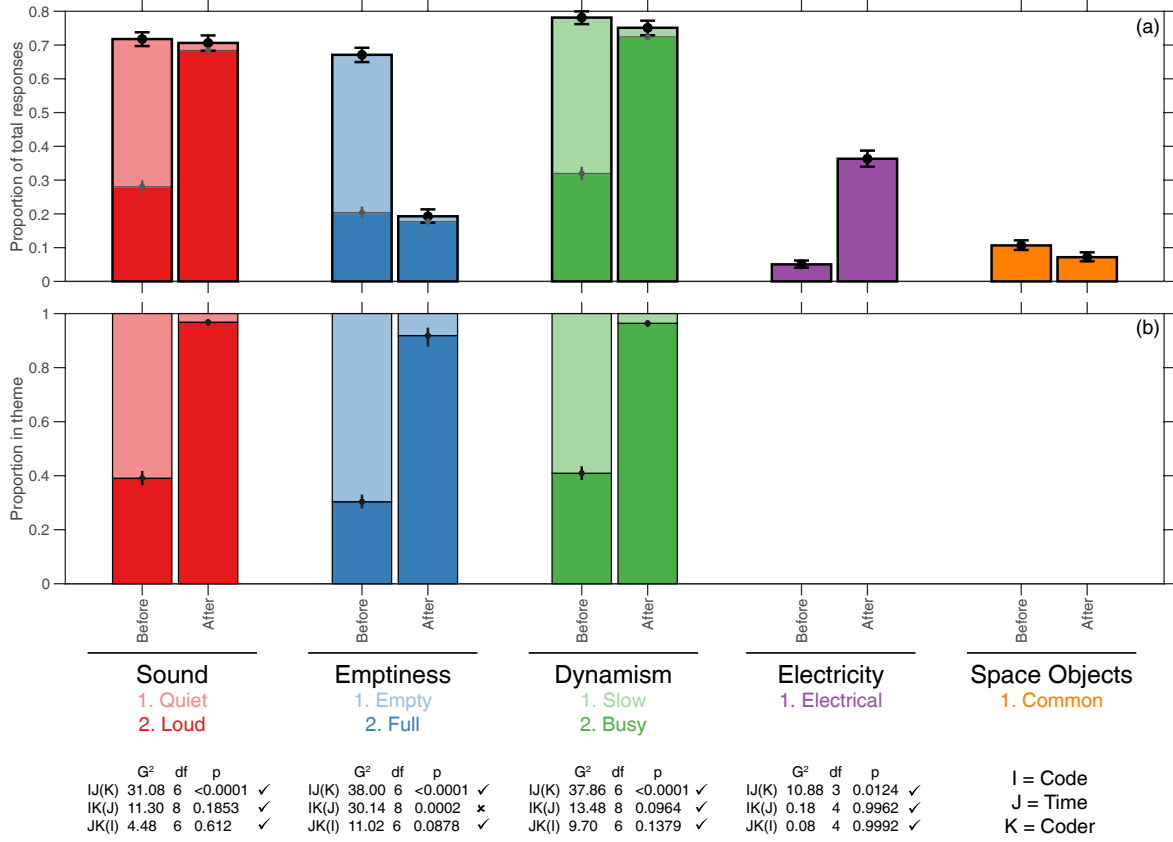
<style>
.page{position:relative;width:1173px;height:842px;background:#fff}
.page>*{position:absolute;margin:0;border:0;box-sizing:border-box;transform-origin:0 0}
.t1{font:25px "Helvetica LT Com";color:#000}
.t2{font:20px/24px "Helvetica LT Com";color:#000;text-align:center}
.t3{font:20px "Helvetica LT Com";color:#984ea3}
.t4{font:20px "Helvetica LT Com";color:#ff7f00}
.t5{font:20px "Helvetica LT Com";color:#f28d8e}
.t6{font:20px "Helvetica LT Com";color:#9bbfdc}
.t7{font:20px "Helvetica LT Com";color:#e41a1c}
.t8{font:20px "Helvetica LT Com";color:#377eb8}
.t9{font:20px "Helvetica LT Com";color:#a6d7a5}
.t10{font:20px "Helvetica LT Com";color:#4daf4a}
.t11{font:16.5px "Helvetica LT Com";color:#4a4a49}
.t12{font:15px/18px "Helvetica LT Com";color:#000}
.t13{font:15px "Helvetica LT Com";color:#4a4a49}
</style>
<div class="page">
<svg style="left:1086px;top:302px;width:2px;height:11px"></svg>
<svg style="left:1020px;top:302px;width:2px;height:11px"></svg>
<svg style="left:1086px;top:584px;width:2px;height:10px"></svg>
<svg style="left:1020px;top:584px;width:2px;height:10px"></svg>
<hr style="left:65px;top:313px;width:1099px;height:1px;background:#262626">
<hr style="left:1163px;top:313px;width:2px;height:270px;background:#262626">
<hr style="left:65px;top:313px;width:1px;height:270px;background:#262626">
<hr style="left:65px;top:583px;width:1099px;height:1px;background:#262626">
<svg style="left:111px;top:302px;width:128px;height:292px;background:#de5253"></svg>
<svg style="left:331px;top:302px;width:128px;height:292px;background:#6b9bc2"></svg>
<svg style="left:551px;top:302px;width:127px;height:292px;background:#73b871"></svg>
<svg style="left:1086px;top:0;width:2px;height:11px"></svg>
<svg style="left:1020px;top:0;width:2px;height:11px"></svg>
<svg style="left:361px;top:0;width:2px;height:11px"></svg>
<svg style="left:207px;top:0;width:2px;height:11px"></svg>
<hr style="left:65px;top:11px;width:1099px;height:1px;background:#262626">
<svg style="left:1165px;top:44px;width:8px;height:2px"></svg>
<svg style="left:1165px;top:179px;width:8px;height:2px"></svg>
<svg style="left:54px;top:44px;width:11px;height:2px"></svg>
<svg style="left:54px;top:179px;width:11px;height:2px"></svg>
<hr style="left:1163px;top:11px;width:2px;height:270px;background:#262626">
<hr style="left:65px;top:11px;width:1px;height:270px;background:#262626">
<hr style="left:65px;top:281px;width:1099px;height:1px;background:#262626">
<hr style="left:135px;top:31px;width:15px;height:3px;background:#000">
<svg style="left:110px;top:32px;width:130px;height:260px;background:#d34c4e"></svg>
<hr style="left:354px;top:46px;width:15px;height:3px;background:#000">
<svg style="left:330px;top:48px;width:130px;height:244px"></svg>
<svg style="left:549px;top:0;width:131px;height:292px;background:#75b373"></svg>
<svg style="left:769px;top:150px;width:130px;height:142px"></svg>
<hr style="left:794px;top:266px;width:15px;height:3px;background:#000">
<hr style="left:860px;top:165px;width:15px;height:3px;background:#000">
<hr style="left:794px;top:259px;width:15px;height:3px;background:#000">
<hr style="left:860px;top:149px;width:15px;height:3px;background:#000">
<svg style="left:989px;top:239px;width:130px;height:53px"></svg>
<hr style="left:529px;top:652px;width:169px;height:1px;background:#1d1d1b">
<hr style="left:746px;top:652px;width:169px;height:1px;background:#1d1d1b">
<hr style="left:308px;top:652px;width:169px;height:1px;background:#1d1d1b">
<hr style="left:88px;top:652px;width:169px;height:1px;background:#1d1d1b">
<hr style="left:967px;top:652px;width:169px;height:1px;background:#1d1d1b">
<svg style="left:258px;top:783px;width:12px;height:12px"></svg>
<svg style="left:477px;top:804px;width:8px;height:8px"></svg>
<svg style="left:258px;top:801px;width:12px;height:11px"></svg>
<svg style="left:258px;top:818px;width:12px;height:11px"></svg>
<svg style="left:477px;top:784px;width:12px;height:11px"></svg>
<svg style="left:477px;top:818px;width:12px;height:11px"></svg>
<svg style="left:695px;top:784px;width:12px;height:11px"></svg>
<svg style="left:695px;top:801px;width:12px;height:11px"></svg>
<svg style="left:695px;top:818px;width:12px;height:11px"></svg>
<svg style="left:908px;top:785px;width:12px;height:11px"></svg>
<svg style="left:908px;top:802px;width:12px;height:11px"></svg>
<svg style="left:908px;top:819px;width:12px;height:11px"></svg>
<p class="t13" style="left:29px;top:6px;width:22px">0.8</p>
<p class="t13" style="left:29px;top:40px;width:22px">0.7</p>
<p class="t11" style="left:11px;top:252px;width:212px;rotate:-90deg">Proportion of total responses</p>
<p class="t13" style="left:29px;top:74px;width:22px">0.6</p>
<p class="t13" style="left:29px;top:107px;width:22px">0.5</p>
<p class="t13" style="left:29px;top:141px;width:22px">0.4</p>
<p class="t13" style="left:29px;top:175px;width:22px">0.3</p>
<p class="t13" style="left:29px;top:209px;width:22px">0.2</p>
<p class="t13" style="left:29px;top:242px;width:22px">0.1</p>
<p class="t13" style="left:42px;top:276px;width:10px">0</p>
<p class="t13" style="left:42px;top:308px;width:10px">1</p>
<p class="t13" style="left:29px;top:362px;width:22px">0.8</p>
<p class="t11" style="left:11px;top:521px;width:145px;rotate:-90deg">Proportion in theme</p>
<p class="t13" style="left:29px;top:416px;width:22px">0.6</p>
<p class="t13" style="left:29px;top:470px;width:22px">0.4</p>
<p class="t13" style="left:29px;top:524px;width:22px">0.2</p>
<p class="t13" style="left:42px;top:578px;width:10px">0</p>
<h2 class="t2" style="left:1135px;top:16px;width:26px">(a)</h2>
<h2 class="t2" style="left:1135px;top:317px;width:26px">(b)</h2>
<p class="t13" style="left:137px;top:642px;width:46px;rotate:-90deg">Before</p>
<p class="t13" style="left:203px;top:629px;width:33px;rotate:-90deg">After</p>
<p class="t13" style="left:357px;top:642px;width:46px;rotate:-90deg">Before</p>
<p class="t13" style="left:423px;top:629px;width:33px;rotate:-90deg">After</p>
<p class="t13" style="left:576px;top:642px;width:46px;rotate:-90deg">Before</p>
<p class="t13" style="left:642px;top:629px;width:33px;rotate:-90deg">After</p>
<p class="t13" style="left:796px;top:642px;width:46px;rotate:-90deg">Before</p>
<p class="t13" style="left:862px;top:629px;width:33px;rotate:-90deg">After</p>
<p class="t13" style="left:1016px;top:642px;width:46px;rotate:-90deg">Before</p>
<p class="t13" style="left:1082px;top:629px;width:33px;rotate:-90deg">After</p>
<h1 class="t1" style="left:136px;top:665px;width:74px">Sound</h1>
<h2 class="t5" style="left:137px;top:692px;width:72px">1. Quiet</h2>
<h2 class="t7" style="left:139px;top:716px;width:68px">2. Loud</h2>
<h1 class="t1" style="left:334px;top:665px;width:118px">Emptiness</h1>
<h2 class="t6" style="left:353px;top:692px;width:80px">1. Empty</h2>
<h2 class="t8" style="left:366px;top:716px;width:56px">2. Full</h2>
<h1 class="t1" style="left:554px;top:665px;width:120px">Dynamism</h1>
<h2 class="t9" style="left:580px;top:692px;width:67px">1. Slow</h2>
<h2 class="t10" style="left:580px;top:716px;width:68px">2. Busy</h2>
<h1 class="t1" style="left:777px;top:665px;width:108px">Electricity</h1>
<h2 class="t3" style="left:779px;top:692px;width:105px">1. Electrical</h2>
<h1 class="t1" style="left:970px;top:665px;width:164px">Space Objects</h1>
<h2 class="t4" style="left:1000px;top:692px;width:105px">1. Common</h2>
<p class="t12" style="left:88px;top:764px;width:163px;text-indent:125px">p<br>IJ(K) 31.08 6 &lt;0.0001<br>IK(J) 11.30 8 0.1853<br>JK(I) 4.48 6 0.612</p>
<p class="t12" style="left:354px;top:764px;width:18px">G<sup>2</sup></p>
<p class="t12" style="left:391px;top:764px;width:14px">df</p>
<p class="t12" style="left:138px;top:764px;width:18px">G<sup>2</sup></p>
<p class="t12" style="left:175px;top:764px;width:14px">df</p>
<p class="t12" style="left:308px;top:764px;width:163px;text-indent:125px">p<br>IJ(K) 38.00 6 &lt;0.0001<br>IK(J) 30.14 8 0.0002<br>JK(I) 11.02 6 0.0878</p>
<p class="t12" style="left:574px;top:764px;width:18px">G<sup>2</sup></p>
<p class="t12" style="left:612px;top:764px;width:14px">df</p>
<p class="t12" style="left:529px;top:764px;width:163px;text-indent:125px">p<br>IJ(K) 37.86 6 &lt;0.0001<br>IK(J) 13.48 8 0.0964<br>JK(I) 9.70 6 0.1379</p>
<p class="t12" style="left:792px;top:764px;width:18px">G<sup>2</sup></p>
<p class="t12" style="left:829px;top:764px;width:14px">df</p>
<p class="t12" style="left:746px;top:764px;width:154px;text-indent:125px">p<br>IJ(K) 10.88 3 0.0124<br>IK(J) 0.18 4 0.9962<br>JK(I) 0.08 4 0.9992</p>
<h2 class="t2" style="left:1004px;top:767px;width:92px">I = Code<br>J = Time<br>K = Coder</h2>
</div>
